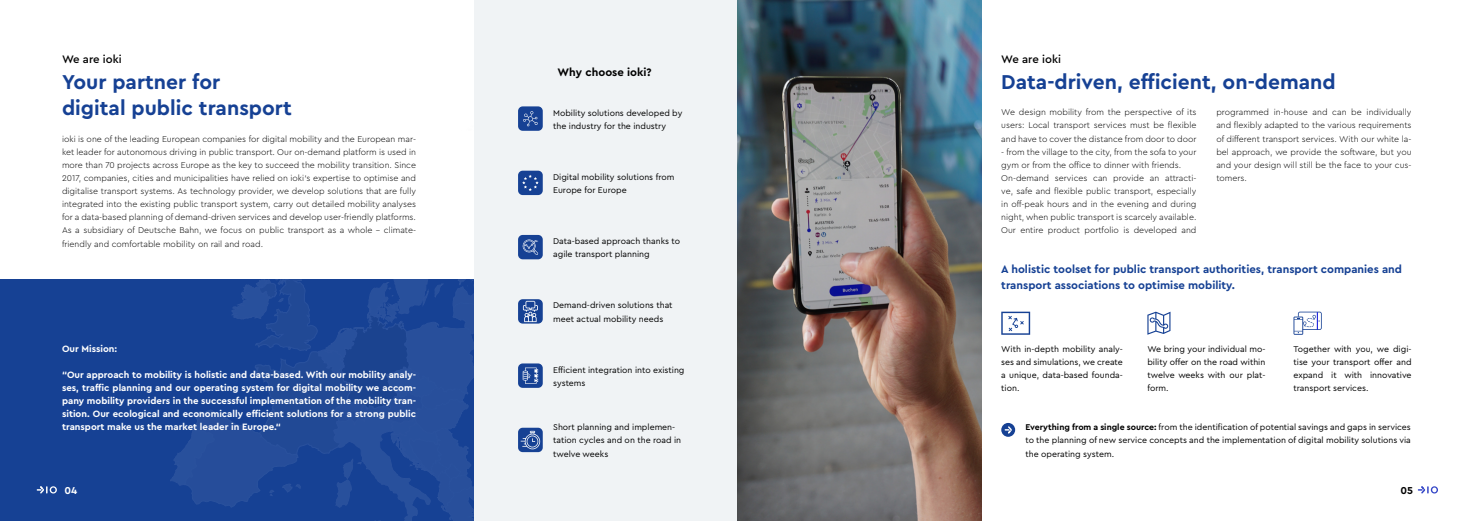
<style>
.page{position:relative;width:1474px;height:521px;background:#fff}
.page>*{position:absolute;margin:0;border:0;box-sizing:border-box;transform-origin:0 0}
.t1{font:700 21px/26.2px "Cera Pro";color:#164194}
.t2{font:700 11.38px/15.8px "Cera Pro";color:#164194}
.t3{font:500 11.38px "Cera Pro";color:#000}
.t4{font:700 11.38px "Cera Pro";color:#000}
.t5{font:700 10.5px "Cera Pro";color:#000}
.t6{font:700 10.5px "Cera Pro";color:#fff}
.t7{font:700 9.62px/13.1px "Cera Pro";color:#fff;text-align:justify}
.t8{font:300 8.75px/13.1px "Cera Pro";color:#000;text-align:justify}
.t9{font:8.75px/13.1px "Cera Pro";color:#000}
.s1{font-weight:700}
</style>
<div class="page">
<svg style="left:1417px;top:486px;width:20px;height:7px"></svg>
<div style="left:0;top:260px;width:475px;height:261px;background:#164194"></div>
<svg style="left:170px;top:123px;width:305px;height:398px"></svg>
<div style="left:1001px;top:423px;width:14px;height:14px;background:#164194;border-radius:50%"></div>
<div style="left:0;top:131px;width:475px;height:148px;background:#fff"></div>
<div style="left:475px;top:0;width:262px;height:521px;background:#f0f3f5"></div>
<svg style="left:1004px;top:426px;width:7px;height:7px"></svg>
<svg style="left:1001px;top:312px;width:29px;height:23px"></svg>
<svg style="left:1147px;top:312px;width:23px;height:23px"></svg>
<svg style="left:1293px;top:312px;width:28px;height:23px"></svg>
<div style="left:518px;top:235px;width:25px;height:24px;background:#164194;border-radius:5px"></div>
<svg style="left:522px;top:239px;width:16px;height:16px"></svg>
<div style="left:518px;top:299px;width:25px;height:25px;background:#164194;border-radius:5px"></div>
<svg style="left:523px;top:301px;width:15px;height:21px"></svg>
<div style="left:518px;top:428px;width:25px;height:24px;background:#164194;border-radius:5px"></div>
<svg style="left:520px;top:431px;width:20px;height:18px"></svg>
<div style="left:518px;top:363px;width:25px;height:25px;background:#164194;border-radius:5px"></div>
<svg style="left:522px;top:367px;width:16px;height:17px"></svg>
<img style="left:737px;top:0;width:244px;height:521px">
<svg style="left:37px;top:486px;width:20px;height:7px"></svg>
<div style="left:518px;top:171px;width:25px;height:24px;background:#164194;border-radius:5px"></div>
<svg style="left:522px;top:175px;width:16px;height:16px"></svg>
<div style="left:518px;top:106px;width:25px;height:25px;background:#164194;border-radius:5px"></div>
<svg style="left:523px;top:111px;width:14px;height:15px"></svg>
<h2 class="t3" style="left:62px;top:51px;width:61px">We are ioki</h2>
<h2 class="t3" style="left:1001px;top:51px;width:61px">We are ioki</h2>
<h2 class="t4" style="left:557px;top:64px;width:96px">Why choose ioki?</h2>
<h1 class="t1" style="left:62px;top:68px;width:231px">Your partner for<br>digital public transport</h1>
<h1 class="t1" style="left:1001px;top:68px;width:336px">Data-driven, efficient, on-demand</h1>
<p class="t8" style="left:1001px;top:105px;width:197px">We design mobility from the perspective of its users: Local transport services must be flexible and have to cover the distance from door to door</p>
<p class="t8" style="left:1001px;top:145px;width:197px;text-align:left">- from the village to the city, from the sofa to your gym or from the office to dinner with friends.<br>On-demand services can provide an attracti&shy;ve, safe and flexible public transport, especially in off-peak hours and in the evening and during night, when public transport is scarcely available.<br>Our entire product portfolio is developed and</p>
<p class="t8" style="left:1216px;top:105px;width:197px">programmed in-house and can be individually and flexibly adapted to the various requirements of different transport services. With our white la&shy;bel approach, we provide the software, but you and your design will still be the face to your cus&shy;tomers.</p>
<p class="t9" style="left:553px;top:106px;width:131px">Mobility solutions developed by the industry for the industry</p>
<p class="t8" style="left:62px;top:132px;width:355px">ioki is one of the leading European companies for digital mobility and the European mar&shy;ket leader for autonomous driving in public transport. Our on-demand platform is used in more than 70 projects across Europe as the key to succeed the mobility transition. Since 2017, companies, cities and municipalities have relied on ioki‘s expertise to optimise and digitalise transport systems. As technology provider, we develop solutions that are fully integrated into the existing public transport system, carry out detailed mobility analyses for a data-based planning of demand-driven services and develop user-friendly platforms.<br>As a subsidiary of Deutsche Bahn, we focus on public transport as a whole - climate&shy;friendly and comfortable mobility on rail and road.</p>
<p class="t9" style="left:553px;top:170px;width:123px">Digital mobility solutions from<br>Europe for Europe</p>
<p class="t9" style="left:553px;top:234px;width:129px">Data-based approach thanks to agile transport planning</p>
<p class="t7" style="left:62px;top:341px;width:57px">Our Mission:</p>
<p class="t7" style="left:62px;top:368px;width:355px">“Our approach to mobility is holistic and data-based. With our mobility analy&shy;ses, traffic planning and our operating system for digital mobility we accom&shy;pany mobility providers in the successful implementation of the mobility tran&shy;sition. Our ecological and economically efficient solutions for a strong public transport make us the market leader in Europe.“</p>
<p class="t6" style="left:64px;top:483px;width:14px">04</p>
<p class="t9" style="left:553px;top:298px;width:121px">Demand-driven solutions that meet actual mobility needs</p>
<p class="t9" style="left:553px;top:363px;width:133px">Efficient integration into existing systems</p>
<p class="t9" style="left:553px;top:420px;width:130px">Short planning and implemen&shy;tation cycles and on the road in twelve weeks</p>
<h2 class="t2" style="left:1001px;top:261px;width:402px">A holistic toolset for public transport authorities, transport companies and transport associations to optimise mobility.</h2>
<p class="t9" style="left:1001px;top:342px;width:123px;text-align:justify">With in-depth mobility analy&shy;ses and simulations, we create a unique, data-based founda&shy;tion.</p>
<p class="t9" style="left:1147px;top:342px;width:119px;text-align:justify">We bring your individual mo&shy;bility offer on the road within twelve weeks with our plat&shy;form.</p>
<p class="t9" style="left:1025px;top:420px;width:387px;text-align:justify"><span class="s1">Everything from a single source:</span> from the identification of potential savings and gaps in services to the planning of new service concepts and the implementation of digital mobility solutions via the operating system.</p>
<p class="t9" style="left:1293px;top:342px;width:119px;text-align:justify">Together with you, we digi&shy;tise your transport offer and expand it with innovative transport services.</p>
<p class="t5" style="left:1400px;top:483px;width:14px">05</p>
</div>
